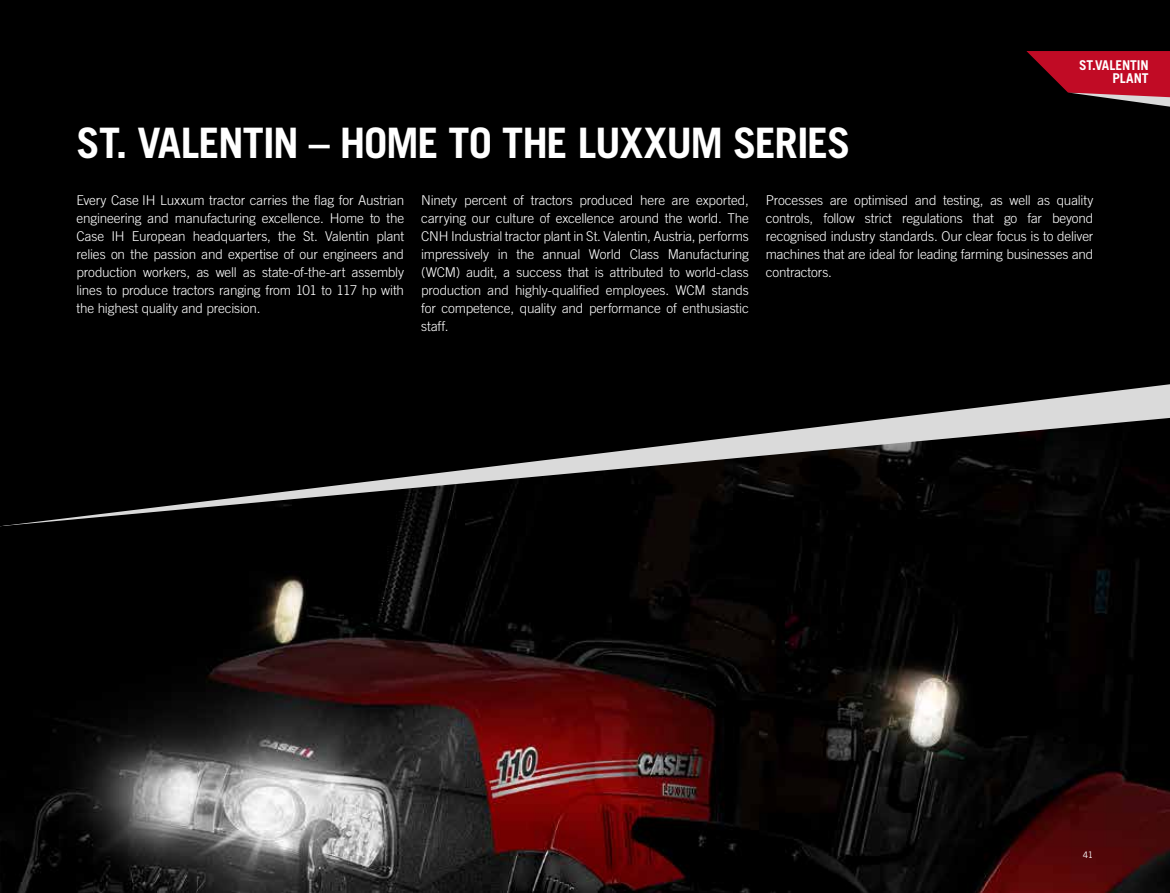
<style>
.page{position:relative;width:1170px;height:893px;background:#fff}
.page>*{position:absolute;margin:0;border:0;box-sizing:border-box;transform-origin:0 0}
.t1{font:700 42px "Trade Gothic LT Pro";letter-spacing:-.025em;color:#fff}
.t2{font:300 13.5px/18px "Trade Gothic LT Pro";letter-spacing:-.015em;color:#fff;text-align:justify}
.t3{font:700 13.5px/13.5px "Trade Gothic LT Pro";color:#fff;text-align:right}
.t4{font:9px "Trade Gothic LT Pro";color:#fff}
</style>
<div class="page">
<div style="left:0;top:0;width:1169px;height:893px;background:#000"></div>
<svg style="left:892px;top:384px;width:277px;height:34px"></svg>
<img style="left:0;top:418px;width:1169px;height:475px">
<svg style="left:1026px;top:51px;width:143px;height:56px"></svg>
<h1 class="t1" style="left:77px;top:117px;width:775px">ST. VALENTIN – HOME TO THE LUXXUM SERIES</h1>
<p class="t3" style="left:1078px;top:58px;width:71px">ST.VALENTIN<br>PLANT</p>
<p class="t2" style="left:77px;top:191px;width:329px">Every Case IH Luxxum tractor carries the flag for Austrian engineering and manufacturing excellence. Home to the Case IH European headquarters, the St. Valentin plant relies on the passion and expertise of our engineers and production workers, as well as state-of-the-art assembly lines to produce tractors ranging from 101 to 117 hp with the highest quality and precision.</p>
<p class="t2" style="left:421px;top:191px;width:329px">Ninety percent of tractors produced here are exported, carrying our culture of excellence around the world. The CNH Industrial tractor plant in St. Valentin, Austria, performs impressively in the annual World Class Manufacturing (WCM) audit, a success that is attributed to world-class production and highly-qualified employees. WCM stands for competence, quality and performance of enthusiastic staff.</p>
<p class="t2" style="left:765px;top:191px;width:329px">Processes are optimised and testing, as well as quality controls, follow strict regulations that go far beyond recognised industry standards. Our clear focus is to deliver machines that are ideal for leading farming businesses and contractors.</p>
<p class="t4" style="left:1082px;top:849px;width:12px">41</p>
</div>
